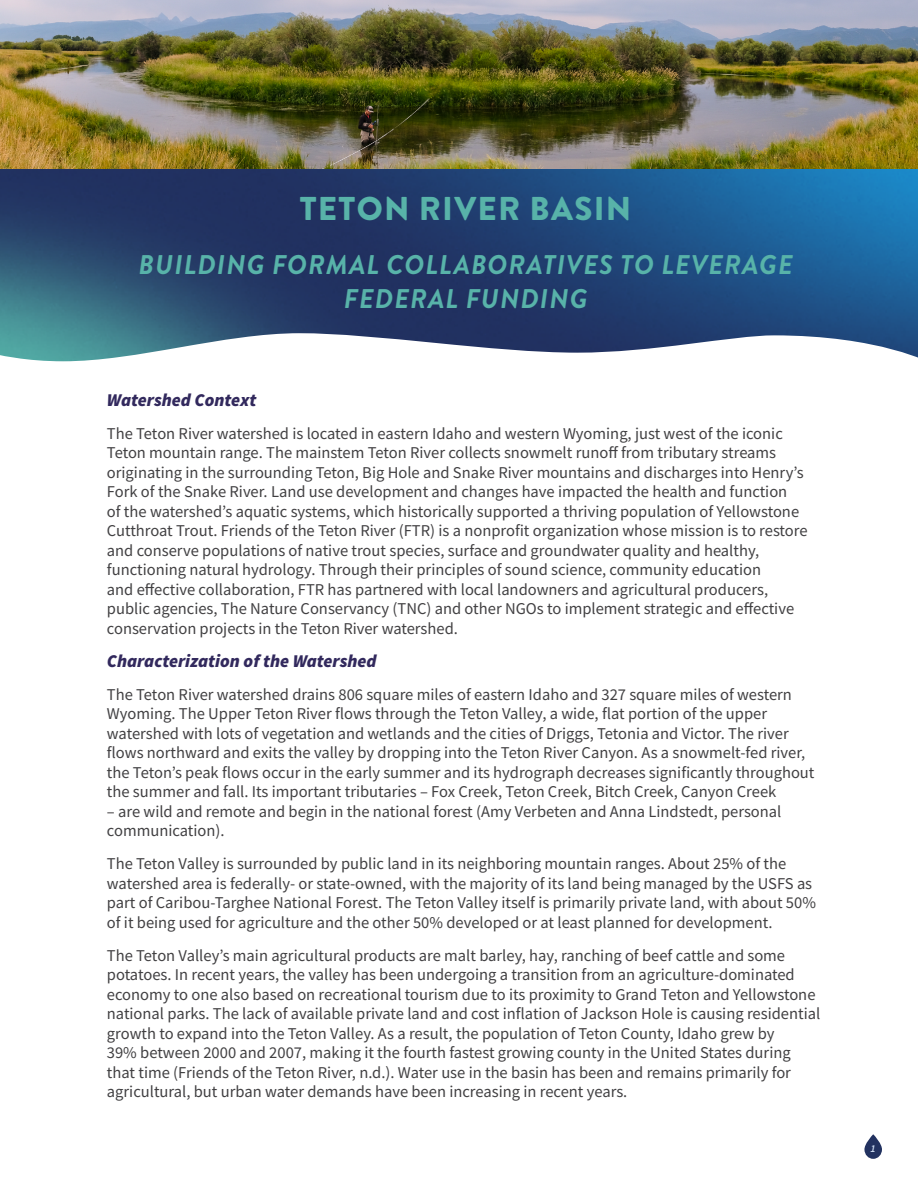
<style>
.page{position:relative;width:918px;height:1188px;background:#fff}
.page>*{position:absolute;margin:0;border:0;box-sizing:border-box;transform-origin:0 0}
.t1{font:900 33px "Brandon Grotesque";letter-spacing:.04em;color:#58b3a9}
.t2{font:italic 700 27px/34.5px "Brandon Grotesque";letter-spacing:.04em;color:#58b3a9;text-align:center}
.t3{font:italic 900 18px "Source Sans Pro";color:#32295d}
.t4{font:16.5px/19.5px "Source Sans Pro";color:#414042}
.t5{font:italic 600 10.5px "Source Sans Pro";color:#d1dff3}
</style>
<div class="page">
<img style="left:0;top:0;width:918px;height:170px">
<img style="left:0;top:170px;width:918px;height:163px">
<svg style="left:0;top:333px;width:918px;height:29px"></svg>
<svg style="left:864px;top:1134px;width:18px;height:25px"></svg>
<h1 class="t1" style="left:300px;top:185px;width:333px">TETON RIVER BASIN</h1>
<h2 class="t2" style="left:139px;top:247px;width:656px">BUILDING FORMAL COLLABORATIVES TO LEVERAGE<br>FEDERAL FUNDING</h2>
<p class="t3" style="left:107px;top:387px;width:151px">Watershed Context</p>
<p class="t4" style="left:107px;top:423px;width:702px">The Teton River watershed is located in eastern Idaho and western Wyoming, just west of the iconic Teton mountain range. The mainstem Teton River collects snowmelt runoff from tributary streams originating in the surrounding Teton, Big Hole and Snake River mountains and discharges into Henry’s Fork of the Snake River. Land use development and changes have impacted the health and function<br>of the watershed’s aquatic systems, which historically supported a thriving population of Yellowstone Cutthroat Trout. Friends of the Teton River (FTR) is a nonprofit organization whose mission is to restore and conserve populations of native trout species, surface and groundwater quality and healthy, functioning natural hydrology. Through their principles of sound science, community education<br>and effective collaboration, FTR has partnered with local landowners and agricultural producers, public agencies, The Nature Conservancy (TNC) and other NGOs to implement strategic and effective conservation projects in the Teton River watershed.</p>
<p class="t3" style="left:107px;top:648px;width:271px">Characterization of the Watershed</p>
<p class="t4" style="left:107px;top:684px;width:709px">The Teton River watershed drains 806 square miles of eastern Idaho and 327 square miles of western Wyoming. The Upper Teton River flows through the Teton Valley, a wide, flat portion of the upper watershed with lots of vegetation and wetlands and the cities of Driggs, Tetonia and Victor. The river flows northward and exits the valley by dropping into the Teton River Canyon. As a snowmelt-fed river, the Teton’s peak flows occur in the early summer and its hydrograph decreases significantly throughout the summer and fall. Its important tributaries – Fox Creek, Teton Creek, Bitch Creek, Canyon Creek</p>
<p class="t4" style="left:107px;top:802px;width:676px">– are wild and remote and begin in the national forest (Amy Verbeten and Anna Lindstedt, personal communication).</p>
<p class="t4" style="left:107px;top:854px;width:711px">The Teton Valley is surrounded by public land in its neighboring mountain ranges. About 25% of the watershed area is federally- or state-owned, with the majority of its land being managed by the USFS as part of Caribou-Targhee National Forest. The Teton Valley itself is primarily private land, with about 50% of it being used for agriculture and the other 50% developed or at least planned for development.</p>
<p class="t4" style="left:107px;top:946px;width:715px">The Teton Valley’s main agricultural products are malt barley, hay, ranching of beef cattle and some potatoes. In recent years, the valley has been undergoing a transition from an agriculture-dominated economy to one also based on recreational tourism due to its proximity to Grand Teton and Yellowstone national parks. The lack of available private land and cost inflation of Jackson Hole is causing residential growth to expand into the Teton Valley. As a result, the population of Teton County, Idaho grew by<br>39% between 2000 and 2007, making it the fourth fastest growing county in the United States during that time (Friends of the Teton River, n.d.). Water use in the basin has been and remains primarily for agricultural, but urban water demands have been increasing in recent years.</p>
<p class="t5" style="left:871px;top:1141px;width:7px">1</p>
</div>
